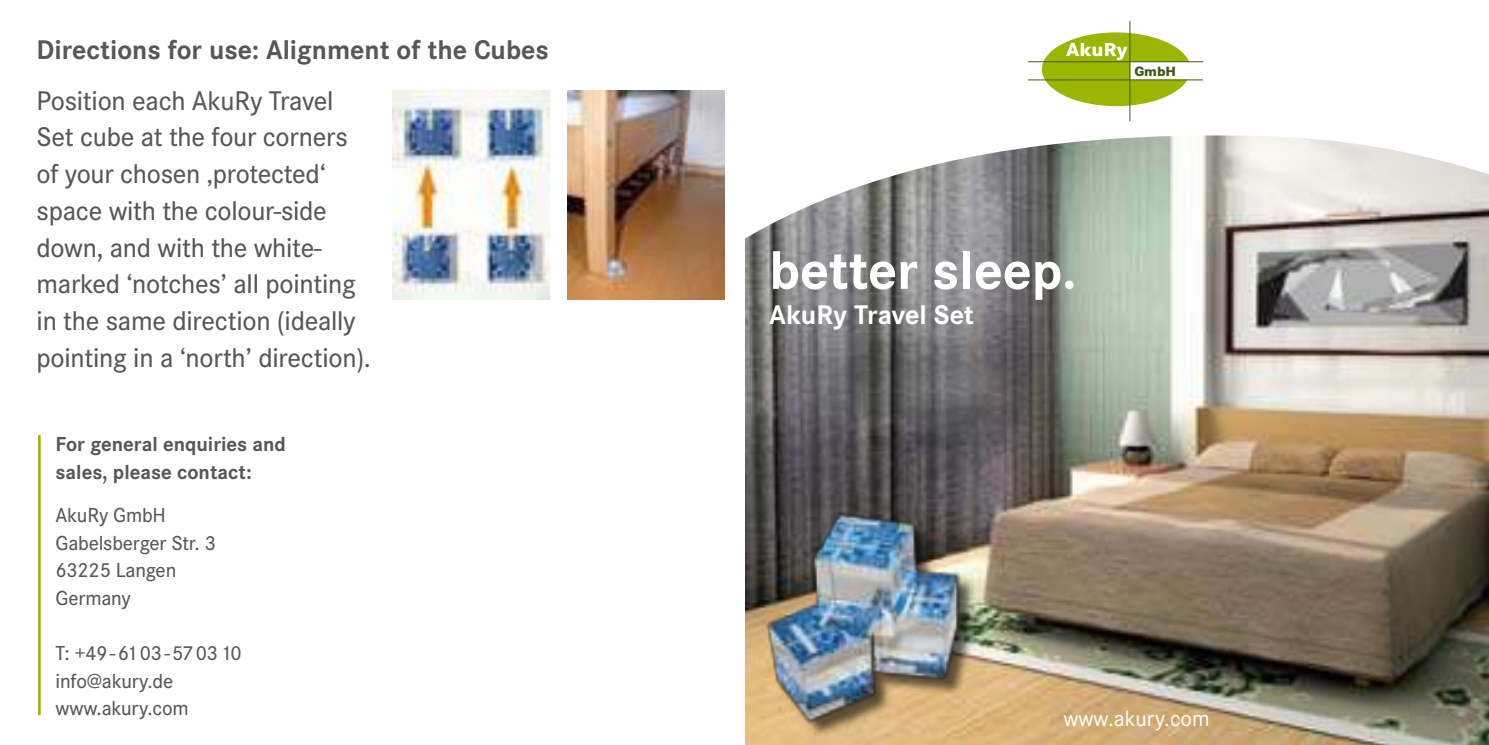
<style>
.page{position:relative;width:1489px;height:745px;background:#fff}
.page>*{position:absolute;margin:0;border:0;box-sizing:border-box;transform-origin:0 0}
.t1{font:700 56px "Corporate S";color:#fff}
.t2{font:500 28px/36.8px "Corporate S";letter-spacing:-.01em;color:#57575a}
.t3{font:700 28px "Corporate S";color:#57575a}
.t4{font:700 28px "Corporate S";letter-spacing:-.005em;color:#fff}
.t5{font:22.75px "Corporate S";color:#fff}
.t6{font:500 21px/27.7px "Corporate S";letter-spacing:-.01em;color:#57575a}
.t7{font:700 21px/27.7px "Corporate S";color:#57575a}
.t8{font:800 14px "Corporate S";color:#46581c}
</style>
<div class="page">
<img style="left:745px;top:135px;width:743px;height:609px">
<hr style="left:1028px;top:79px;width:175px;height:1px;background:#46581c">
<hr style="left:1028px;top:61px;width:175px;height:1px;background:#46581c">
<hr style="left:1129px;top:21px;width:1px;height:100px;background:#46581c">
<svg style="left:1041px;top:32px;width:147px;height:74px"></svg>
<img style="left:745px;top:495px;width:248px;height:249px">
<img style="left:567px;top:90px;width:157px;height:209px">
<img style="left:392px;top:90px;width:157px;height:209px">
<hr style="left:38px;top:435px;width:3px;height:279px;background:#9ab708">
<p class="t3" style="left:37px;top:33px;width:514px">Directions for use: Alignment of the Cubes</p>
<p class="t2" style="left:37px;top:82px;width:336px">Position each AkuRy Travel<br>Set cube at the four corners of your chosen ‚protected‘ space with the colour-side down, and with the white&shy;marked ‘notches’ all pointing in the same direction (ideally pointing in a ‘north’ direction).</p>
<p class="t7" style="left:56px;top:430px;width:232px">For general enquiries and sales, please contact:</p>
<p class="t6" style="left:56px;top:501px;width:162px">AkuRy GmbH<br>Gabelsberger Str. 3<br>63225 Langen<br>Germany</p>
<p class="t6" style="left:56px;top:638px;width:188px">T: +49 - 61 03 - 57 03 10 info@akury.de www.akury.com</p>
<p class="t8" style="left:1134px;top:62px;width:43px">GmbH</p>
<h1 class="t1" style="left:769px;top:238px;width:308px">better sleep.</h1>
<p class="t4" style="left:769px;top:299px;width:206px">AkuRy Travel Set</p>
<p class="t5" style="left:1063px;top:704px;width:148px">www.akury.com</p>
</div>
